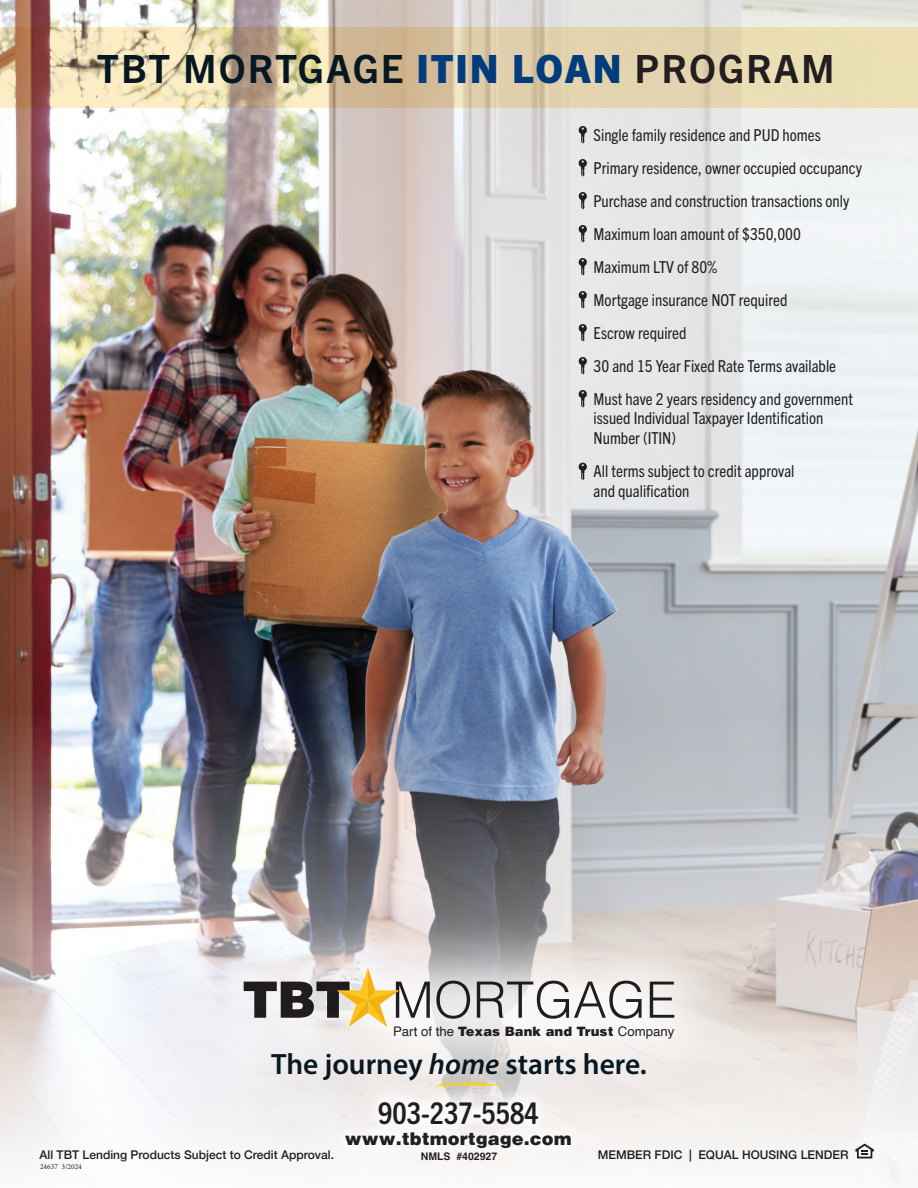
<style>
.page{position:relative;width:918px;height:1188px;background:#fff}
.page>*{position:absolute;margin:0;border:0;box-sizing:border-box;transform-origin:0 0}
.t1{font:700 39px "Trade Gothic Next LT Pro";letter-spacing:.05em;color:#071822}
.t2{font:700 condensed 30px "Trade Gothic Next SR Pro";color:#231f20}
.t3{font:600 29.4px "Myriad Pro";color:#071822}
.t4{font:900 18px "Helvetica";color:#231f20}
.t5{font:condensed 16.5px "Trade Gothic Next LT Pro";color:#231f20}
.t6{font:900 13.2px "Helvetica";color:#231f20}
.t7{font:500 12px "Helvetica Neue";color:#231f20}
.t8{font:700 10.5px "Helvetica";color:#231f20}
.t9{font:7.5px "Minion Pro";color:#231f20}
.s1{font-weight:800;color:#013d7d}
.s2{color:#231f20}
.s3{font-weight:400}
.s4{font-style:italic}
</style>
<div class="page">
<img style="left:0;top:0;width:918px;height:1185px">
<div style="left:330px;top:1086px;width:256px;height:77px;background:#f9f7f6"></div>
<svg style="left:577px;top:126px;width:12px;height:18px"></svg>
<svg style="left:577px;top:159px;width:12px;height:18px"></svg>
<svg style="left:577px;top:192px;width:12px;height:18px"></svg>
<svg style="left:577px;top:225px;width:12px;height:18px"></svg>
<svg style="left:577px;top:258px;width:12px;height:18px"></svg>
<svg style="left:577px;top:291px;width:12px;height:18px"></svg>
<svg style="left:577px;top:324px;width:12px;height:18px"></svg>
<svg style="left:577px;top:357px;width:12px;height:18px"></svg>
<svg style="left:577px;top:390px;width:12px;height:18px"></svg>
<svg style="left:577px;top:463px;width:12px;height:17px"></svg>
<svg style="left:855px;top:1144px;width:19px;height:14px"></svg>
<svg style="left:177px;top:904px;width:566px;height:202px"></svg>
<svg style="left:436px;top:981px;width:34px;height:38px"></svg>
<svg style="left:477px;top:981px;width:165px;height:38px"></svg>
<svg style="left:650px;top:982px;width:24px;height:36px"></svg>
<svg style="left:244px;top:968px;width:186px;height:60px"></svg>
<svg style="left:0;top:27px;width:918px;height:81px;background:#dccaa4"></svg>
<svg style="left:434px;top:1082px;width:72px;height:6px"></svg>
<p class="t1" style="left:97px;top:41px;width:739px">TBT MORTGAGE <span class="s1">ITIN LOAN</span> <span class="s2">PROGRAM</span></p>
<p class="t5" style="left:594px;top:123px;width:229px">Single family residence and PUD homes</p>
<p class="t5" style="left:594px;top:156px;width:270px">Primary residence, owner occupied occupancy</p>
<p class="t5" style="left:594px;top:189px;width:257px">Purchase and construction transactions only</p>
<p class="t5" style="left:594px;top:222px;width:209px">Maximum loan amount of $350,000</p>
<p class="t5" style="left:594px;top:255px;width:125px">Maximum LTV of 80%</p>
<p class="t5" style="left:594px;top:288px;width:195px">Mortgage insurance NOT required</p>
<p class="t5" style="left:594px;top:321px;width:95px">Escrow required</p>
<p class="t5" style="left:594px;top:354px;width:244px">30 and 15 Year Fixed Rate Terms available</p>
<p class="t5" style="left:594px;top:387px;width:261px">Must have 2 years residency and government</p>
<p class="t5" style="left:594px;top:407px;width:231px">issued Individual Taxpayer Identification</p>
<p class="t5" style="left:594px;top:427px;width:84px">Number (ITIN)</p>
<p class="t5" style="left:594px;top:460px;width:202px">All terms subject to credit approval</p>
<p class="t5" style="left:594px;top:480px;width:97px">and qualification</p>
<p class="t6" style="left:393px;top:1023px;width:283px"><span class="s3">Part of the</span> Texas Bank and Trust <span class="s3">Company</span></p>
<p class="t3" style="left:271px;top:1046px;width:377px">The journey <span class="s4">home</span> starts here.</p>
<p class="t2" style="left:378px;top:1092px;width:162px">903-237-5584</p>
<p class="t4" style="left:345px;top:1128px;width:228px">www.tbtmortgage.com</p>
<p class="t8" style="left:421px;top:1150px;width:78px">NMLS #402927</p>
<p class="t7" style="left:39px;top:1146px;width:296px">All TBT Lending Products Subject to Credit Approval.</p>
<p class="t7" style="left:598px;top:1146px;width:252px">MEMBER FDIC | EQUAL HOUSING LENDER</p>
<p class="t9" style="left:40px;top:1162px;width:43px">24637 3/2024</p>
</div>
